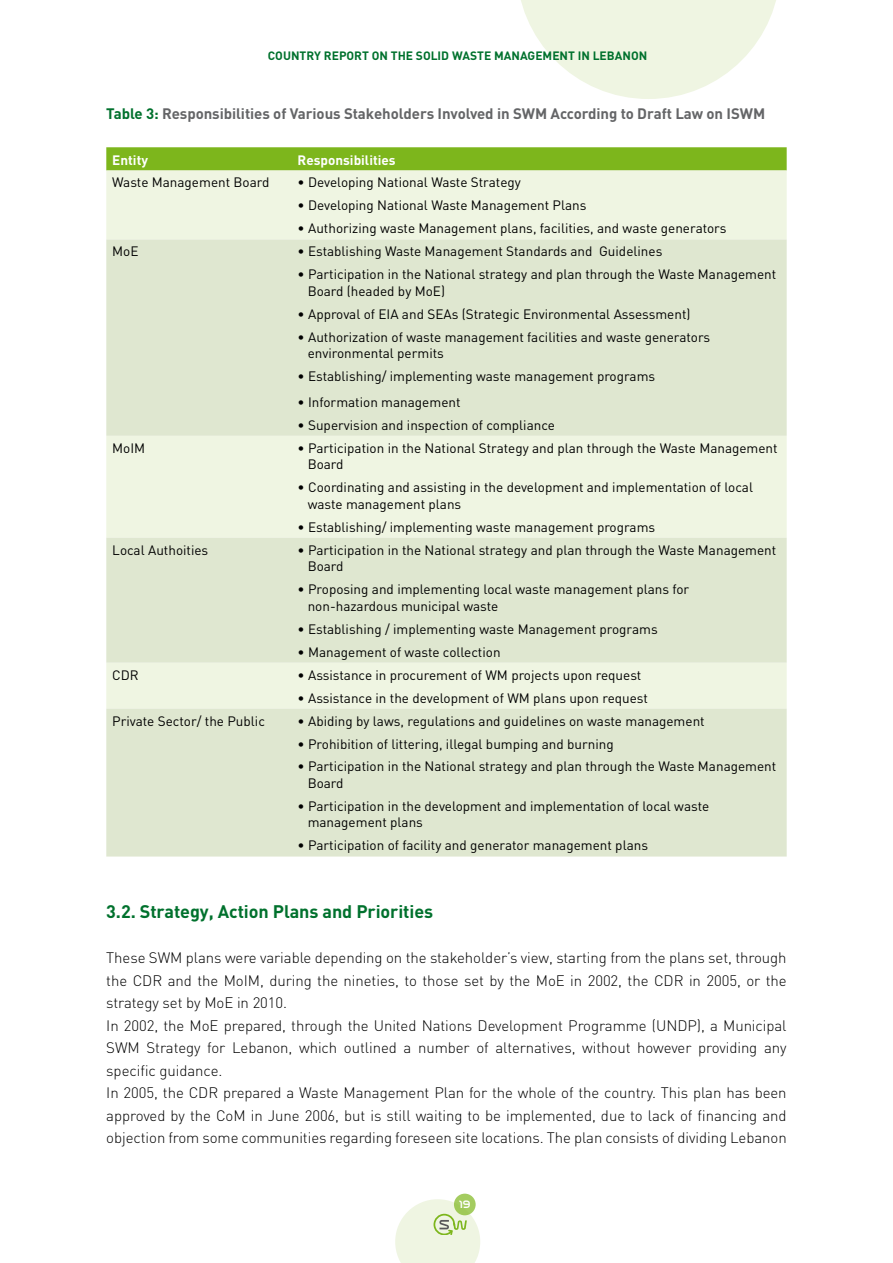
<style>
.page{position:relative;width:893px;height:1263px;background:#fff}
.page>*{position:absolute;margin:0;border:0;box-sizing:border-box;transform-origin:0 0}
.t1{font:700 18px "DIN";letter-spacing:-.005em;color:#00712d}
.t2{font:300 15px/22.5px "DIN";letter-spacing:-.005em;color:#000}
.t3{font:700 15px "DIN";letter-spacing:-.005em;color:#646567}
.t4{font:13.5px/16.5px "DIN";color:#000}
.t5{font:700 13.5px "DIN";color:#fff}
.t6{font:700 12px "DIN";color:#00712d}
.t7{font:10.95px "Nasalization Rg";color:#fff}
.s1{color:#00712d}
</style>
<div class="page">
<svg style="left:521px;top:0;width:255px;height:99px"></svg>
<svg style="left:395px;top:1199px;width:85px;height:64px;background:#ebf2dd"></svg>
<svg style="left:454px;top:1193px;width:22px;height:22px"></svg>
<div style="left:106px;top:147px;width:681px;height:23px;background:#7db61c"></div>
<div style="left:106px;top:170px;width:681px;height:69px;background:#eff5e2"></div>
<svg style="left:106px;top:239px;width:681px;height:617px;background:#e2ead4"></svg>
<p class="t6" style="left:268px;top:48px;width:381px">COUNTRY REPORT ON THE SOLID WASTE MANAGEMENT IN LEBANON</p>
<p class="t3" style="left:106px;top:104px;width:660px"><span class="s1">Table 3:</span> Responsibilities of Various Stakeholders Involved in SWM According to Draft Law on ISWM</p>
<p class="t5" style="left:112px;top:151px;width:37px">Entity</p>
<p class="t5" style="left:298px;top:151px;width:100px">Responsibilities</p>
<p class="t4" style="left:112px;top:174px;width:159px">Waste Management Board</p>
<p class="t4" style="left:298px;top:174px;width:225px">• Developing National Waste Strategy</p>
<p class="t4" style="left:298px;top:197px;width:290px">• Developing National Waste Management Plans</p>
<p class="t4" style="left:298px;top:220px;width:430px">• Authorizing waste Management plans, facilities, and waste generators</p>
<p class="t4" style="left:112px;top:243px;width:28px">MoE</p>
<p class="t4" style="left:298px;top:243px;width:366px">• Establishing Waste Management Standards and Guidelines</p>
<p class="t4" style="left:308px;top:266px;width:470px;text-indent:-10px">• Participation in the National strategy and plan through the Waste Management<br>Board (headed by MoE)</p>
<p class="t4" style="left:298px;top:305px;width:394px">• Approval of EIA and SEAs (Strategic Environmental Assessment)</p>
<p class="t4" style="left:308px;top:328px;width:404px;text-indent:-10px">• Authorization of waste management facilities and waste generators environmental permits</p>
<p class="t4" style="left:298px;top:368px;width:359px">• Establishing/ implementing waste management programs</p>
<p class="t4" style="left:298px;top:393px;width:164px">• Information management</p>
<p class="t4" style="left:298px;top:416px;width:259px">• Supervision and inspection of compliance</p>
<p class="t4" style="left:112px;top:439px;width:34px">MoIM</p>
<p class="t4" style="left:308px;top:439px;width:472px;text-indent:-10px">• Participation in the National Strategy and plan through the Waste Management<br>Board</p>
<p class="t4" style="left:308px;top:479px;width:447px;text-indent:-10px">• Coordinating and assisting in the development and implementation of local waste management plans</p>
<p class="t4" style="left:298px;top:518px;width:359px">• Establishing/ implementing waste management programs</p>
<p class="t4" style="left:112px;top:541px;width:98px">Local Authoities</p>
<p class="t4" style="left:308px;top:541px;width:470px;text-indent:-10px">• Participation in the National strategy and plan through the Waste Management<br>Board</p>
<p class="t4" style="left:308px;top:581px;width:383px;text-indent:-10px">• Proposing and implementing local waste management plans for non-hazardous municipal waste</p>
<p class="t4" style="left:298px;top:620px;width:362px">• Establishing / implementing waste Management programs</p>
<p class="t4" style="left:298px;top:643px;width:205px">• Management of waste collection</p>
<p class="t4" style="left:112px;top:666px;width:28px">CDR</p>
<p class="t4" style="left:298px;top:666px;width:345px">• Assistance in procurement of WM projects upon request</p>
<p class="t4" style="left:298px;top:689px;width:352px">• Assistance in the development of WM plans upon request</p>
<p class="t4" style="left:112px;top:712px;width:154px">Private Sector/ the Public</p>
<p class="t4" style="left:298px;top:712px;width:409px">• Abiding by laws, regulations and guidelines on waste management</p>
<p class="t4" style="left:298px;top:735px;width:318px">• Prohibition of littering, illegal bumping and burning</p>
<p class="t4" style="left:308px;top:758px;width:470px;text-indent:-10px">• Participation in the National strategy and plan through the Waste Management<br>Board</p>
<p class="t4" style="left:308px;top:797px;width:403px;text-indent:-10px">• Participation in the development and implementation of local waste management plans</p>
<p class="t4" style="left:298px;top:837px;width:352px">• Participation of facility and generator management plans</p>
<h1 class="t1" style="left:106px;top:900px;width:328px">3.2. Strategy, Action Plans and Priorities</h1>
<p class="t2" style="left:106px;top:946px;width:682px">These SWM plans were variable depending on the stakeholder’s view, starting from the plans set, through the CDR and the MoIM, during the nineties, to those set by the MoE in 2002, the CDR in 2005, or the strategy set by MoE in 2010.<br>In 2002, the MoE prepared, through the United Nations Development Programme (UNDP), a Municipal SWM Strategy for Lebanon, which outlined a number of alternatives, without however providing any specific guidance.<br>In 2005, the CDR prepared a Waste Management Plan for the whole of the country. This plan has been approved by the CoM in June 2006, but is still waiting to be implemented, due to lack of financing and objection from some communities regarding foreseen site locations. The plan consists of dividing Lebanon</p>
<p class="t7" style="left:459px;top:1197px;width:13px">19</p>
</div>
